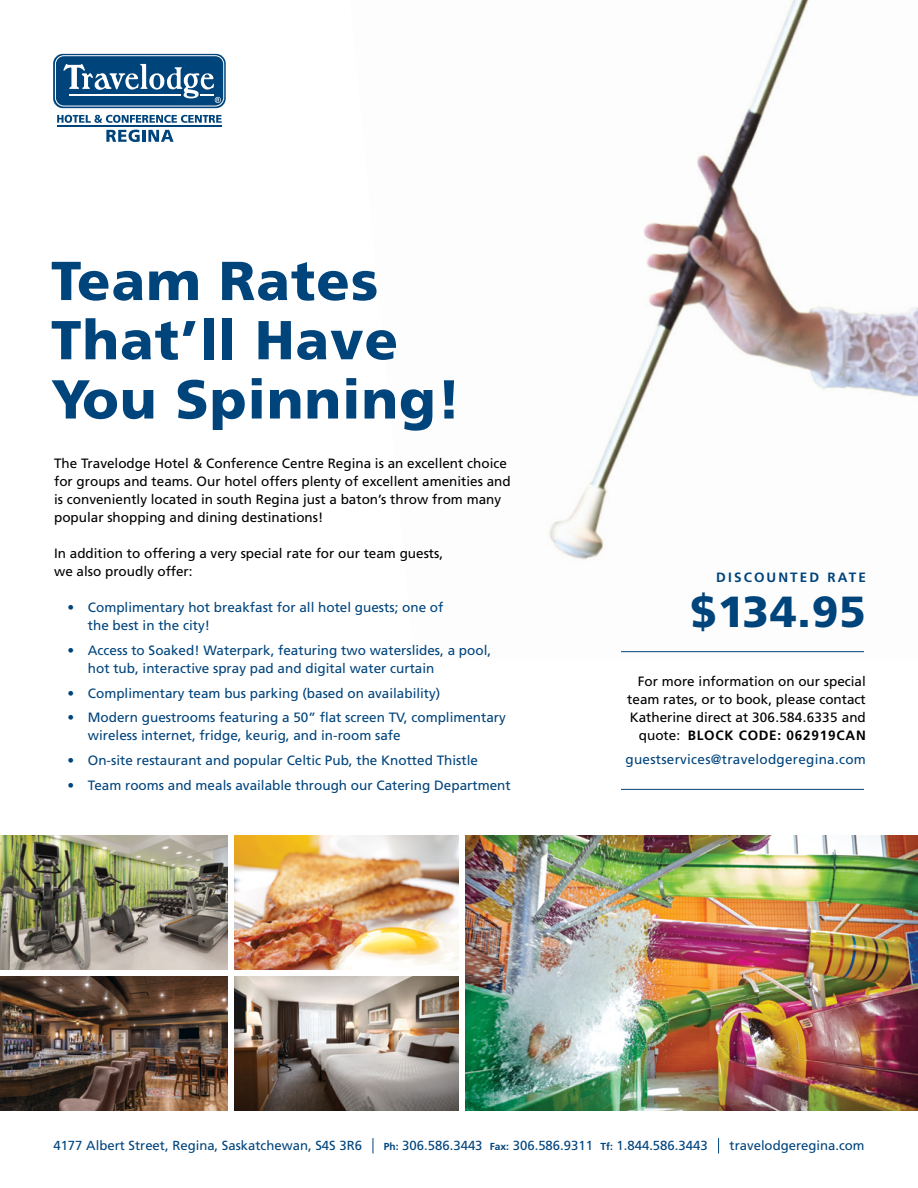
<style>
.page{position:relative;width:918px;height:1188px;background:#fff}
.page>*{position:absolute;margin:0;border:0;box-sizing:border-box;transform-origin:0 0}
.t1{font:900 54.75px/59.2px "Frutiger LT Std";letter-spacing:.02em;color:#00447c}
.t2{font:900 43.5px "Frutiger LT Std";color:#00447c}
.t3{font:13.5px/18px "Frutiger LT Std";color:#00447c}
.t4{font:13.5px/18px "Frutiger LT Std";color:#000}
.t5{font:13.5px "Frutiger LT Std";letter-spacing:.02em;color:#00447c}
.t6{font:700 13.5px "Frutiger LT Std";letter-spacing:.16em;color:#00447c}
.t7{font:13.2px "Frutiger LT Std";color:#00447c}
.s1{font-weight:700}
.s2{font-weight:700;font-size:10.2px}
</style>
<div class="page">
<img style="left:549px;top:0;width:369px;height:653px">
<svg style="left:373px;top:1138px;width:1px;height:16px"></svg>
<svg style="left:718px;top:1138px;width:1px;height:16px"></svg>
<svg style="left:53px;top:54px;width:173px;height:54px;fill:#00447c"></svg>
<div style="left:55px;top:55px;width:169px;height:51px;border:1px solid #fff;border-radius:8px"></div>
<svg style="left:63px;top:64px;width:158px;height:39px"></svg>
<svg style="left:57px;top:115px;width:165px;height:8px"></svg>
<svg style="left:106px;top:130px;width:68px;height:12px"></svg>
<hr style="left:57px;top:126px;width:165px;height:1px;background:#00447c">
<img style="left:466px;top:836px;width:452px;height:275px">
<img style="left:234px;top:836px;width:225px;height:133px">
<img style="left:0;top:836px;width:227px;height:133px">
<img style="left:234px;top:977px;width:225px;height:134px">
<img style="left:0;top:977px;width:227px;height:134px">
<hr style="left:621px;top:789px;width:243px;height:1px;background:#00447c">
<hr style="left:621px;top:651px;width:243px;height:1px;background:#00447c">
<h1 class="t1" style="left:51px;top:251px;width:412px">Team Rates<br>That’ll Have<br>You Spinning!</h1>
<p class="t4" style="left:54px;top:454px;width:458px">The Travelodge Hotel &amp; Conference Centre Regina is an excellent choice for groups and teams. Our hotel offers plenty of excellent amenities and is conveniently located in south Regina just a baton’s throw from many popular shopping and dining destinations!</p>
<p class="t4" style="left:54px;top:544px;width:391px">In addition to offering a very special rate for our team guests, we also proudly offer:</p>
<p class="t3" style="left:88px;top:598px;width:357px;text-indent:-20px">• Complimentary hot breakfast for all hotel guests; one of the best in the city!</p>
<p class="t3" style="left:88px;top:641px;width:405px;text-indent:-20px">• Access to Soaked! Waterpark, featuring two waterslides, a pool, hot tub, interactive spray pad and digital water curtain</p>
<p class="t3" style="left:68px;top:684px;width:374px">• Complimentary team bus parking (based on availability)</p>
<p class="t3" style="left:88px;top:709px;width:420px;text-indent:-20px">• Modern guestrooms featuring a 50” flat screen TV, complimentary wireless internet, fridge, keurig, and in-room safe</p>
<p class="t3" style="left:68px;top:751px;width:412px">• On-site restaurant and popular Celtic Pub, the Knotted Thistle</p>
<p class="t3" style="left:68px;top:776px;width:445px">• Team rooms and meals available through our Catering Department</p>
<p class="t6" style="left:716px;top:570px;width:151px">DISCOUNTED RATE</p>
<h2 class="t2" style="left:690px;top:586px;width:177px">$134.95</h2>
<p class="t4" style="left:627px;top:672px;width:240px;text-align:right">For more information on our special team rates, or to book, please contact Katherine direct at 306.584.6335 and quote: <span class="s1">BLOCK CODE: 062919CAN</span></p>
<p class="t5" style="left:626px;top:752px;width:242px">guestservices@travelodgeregina.com</p>
<p class="t7" style="left:53px;top:1138px;width:310px">4177 Albert Street, Regina, Saskatchewan, S4S 3R6</p>
<p class="t7" style="left:384px;top:1138px;width:325px"><span class="s2">Ph:</span> 306.586.3443 <span class="s2">Fax:</span> 306.586.9311 <span class="s2">Tf:</span> 1.844.586.3443</p>
<p class="t7" style="left:730px;top:1138px;width:136px">travelodgeregina.com</p>
</div>
